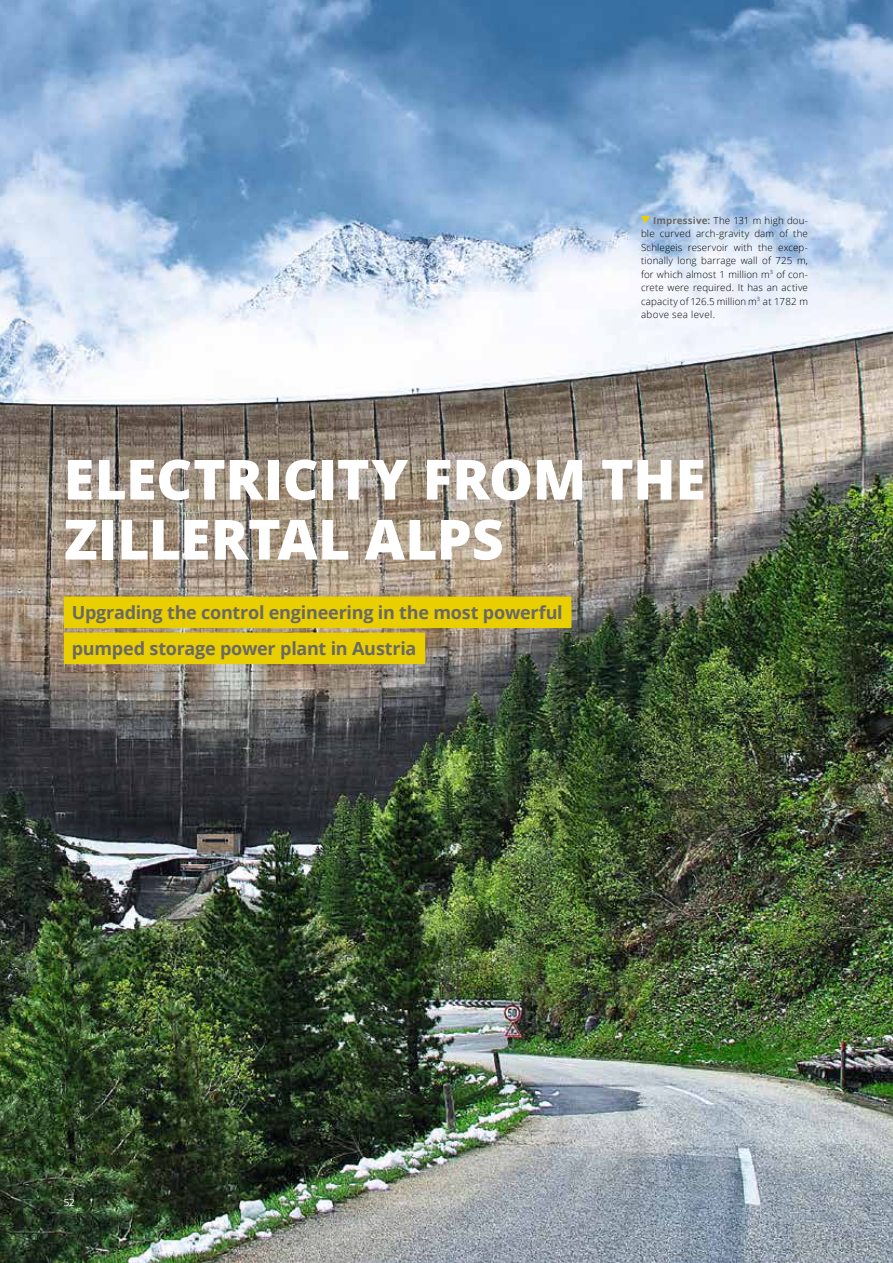
<style>
.page{position:relative;width:893px;height:1263px;background:#fff}
.page>*{position:absolute;margin:0;border:0;box-sizing:border-box;transform-origin:0 0}
.t1{font:800 55.5px/60px "Open Sans";letter-spacing:-.005em;color:#fff}
.t2{font:700 18px/36px "Open Sans";letter-spacing:-.015em;color:#686867}
.t3{font:300 9.75px/13.5px "Open Sans";letter-spacing:.02em;color:#000;text-align:justify}
.t4{font:300 9.75px "Open Sans";color:#fff}
.s1{font-weight:700;color:#686867}
</style>
<div class="page">
<img style="left:0;top:0;width:893px;height:1263px">
<div style="left:64px;top:596px;width:507px;height:32px;background:#eacf00"></div>
<div style="left:64px;top:632px;width:361px;height:32px;background:#eacf00"></div>
<svg style="left:641px;top:216px;width:9px;height:8px"></svg>
<p class="t3" style="left:641px;top:213px;width:168px;text-indent:12px"><span class="s1">Impressive:</span> The 131 m high dou&shy;ble curved arch-gravity dam of the Schlegeis reservoir with the excep&shy;tionally long barrage wall of 725 m, for which almost 1 million m<sup>3</sup> of con&shy;crete were required. It has an active capacity of 126.5 million m<sup>3</sup> at 1782 m above sea level.</p>
<h1 class="t1" style="left:64px;top:446px;width:644px">ELECTRICITY FROM THE<br>ZILLERTAL ALPS</h1>
<h2 class="t2" style="left:72px;top:594px;width:493px">Upgrading the control engineering in the most powerful pumped storage power plant in Austria</h2>
<p class="t4" style="left:64px;top:1196px;width:13px">52</p>
</div>
